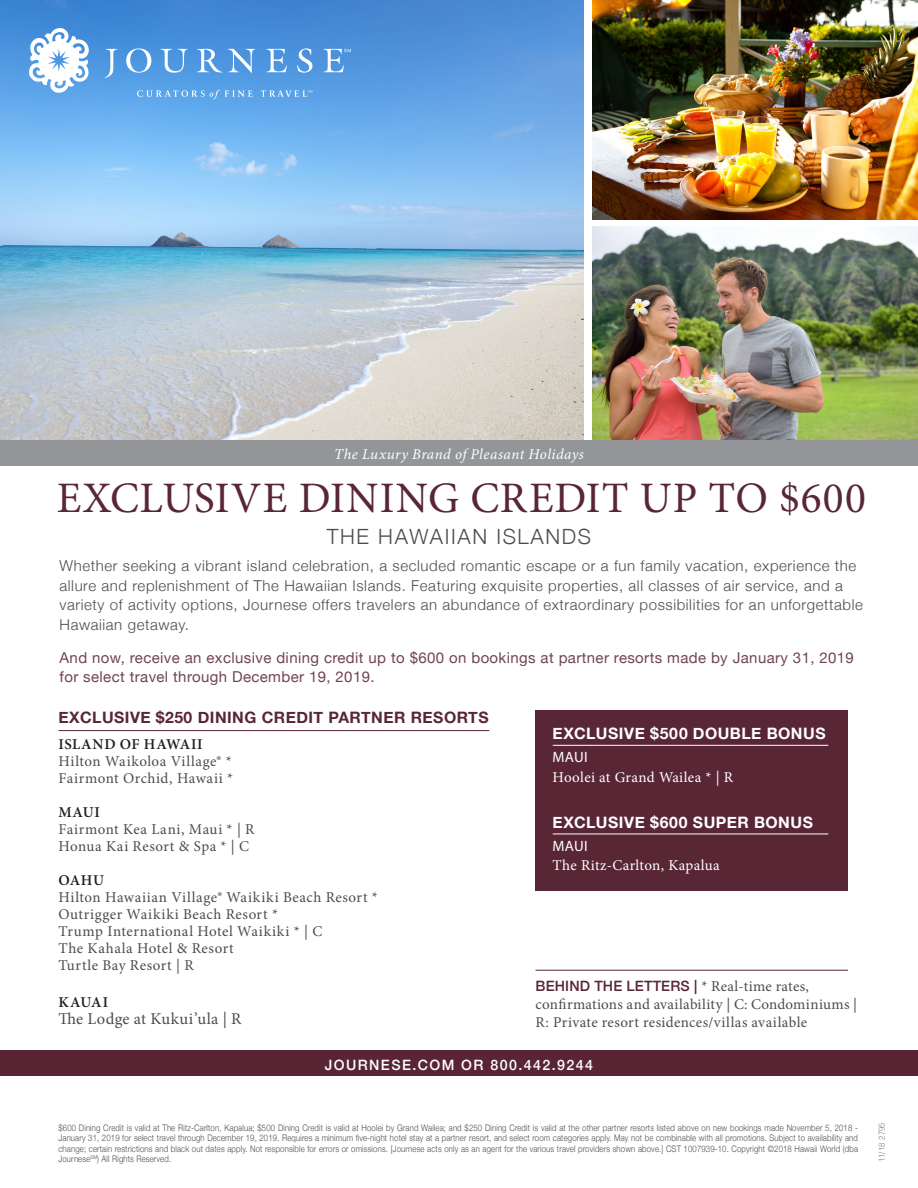
<style>
.page{position:relative;width:918px;height:1188px;background:#fff}
.page>*{position:absolute;margin:0;border:0;box-sizing:border-box;transform-origin:0 0}
.t1{font:43.5px "Minion Pro";letter-spacing:.02em;color:#592636}
.t2{font:300 21px "Helvetica Neue";letter-spacing:.08em;color:#4b4c4d}
.CTA{font:16.5px "Minion Pro";letter-spacing:.025em;color:#4b4c4d}
.Insider_tip_header{font:700 15.75px "Helvetica Neue";letter-spacing:.03em;color:#fff}
.CTA-2{font:700 15.75px "Helvetica Neue";letter-spacing:.03em;color:#592636}
.CTA-3{font:300 15px/19.5px "Helvetica Neue";letter-spacing:.04em;color:#4b4c4d}
.CTA-4{font:15px/18px "Minion Pro";letter-spacing:.03em;color:#4b4c4d}
.t3{font:15px/19.5px "Helvetica Neue";letter-spacing:.025em;color:#71454e}
.Insider_tip_header-2{font:15px/19.5px "Minion Pro";letter-spacing:.02em;color:#fff}
.t4{font:italic 15px "Minion Pro";letter-spacing:.03em;color:#fff}
.CTA-5{font:600 15px "Minion Pro";letter-spacing:.045em;color:#231f20}
.CTA-6{font:500 14.25px "Helvetica Neue";letter-spacing:.01em;color:#592636}
.CTA-7{font:500 14.25px "Helvetica Neue";letter-spacing:.1em;color:#fff}
.DISCLAIMER{font:300 9px/10.5px "Helvetica Neue";letter-spacing:.02em;color:#4b4c4d;text-align:justify;scale:.86 1}
.DISCLAIMER-2{font:300 8.7px "Helvetica";letter-spacing:.02em;color:#808285;scale:.9 1}
.s1{font-family:"Myriad Pro"}
.s2{font-family:"Minion Pro";font-weight:400;font-size:15px;color:#4b4c4d}
</style>
<div class="page">
<img style="left:0;top:0;width:584px;height:440px">
<div style="left:0;top:1050px;width:918px;height:26px;background:#592535"></div>
<svg style="left:29px;top:28px;width:60px;height:65px"></svg>
<svg style="left:105px;top:49px;width:13px;height:29px"></svg>
<svg style="left:126px;top:48px;width:25px;height:25px"></svg>
<svg style="left:160px;top:49px;width:28px;height:24px"></svg>
<svg style="left:197px;top:49px;width:25px;height:24px"></svg>
<svg style="left:228px;top:49px;width:27px;height:24px"></svg>
<svg style="left:266px;top:49px;width:21px;height:23px"></svg>
<svg style="left:297px;top:48px;width:15px;height:25px"></svg>
<svg style="left:137px;top:90px;width:116px;height:9px"></svg>
<svg style="left:323px;top:49px;width:28px;height:23px"></svg>
<svg style="left:261px;top:90px;width:51px;height:7px"></svg>
<img style="left:592px;top:0;width:326px;height:219px">
<img style="left:592px;top:226px;width:326px;height:214px">
<div style="left:0;top:440px;width:918px;height:26px;background:#939598"></div>
<hr style="left:58px;top:730px;width:431px;height:1px;background:#592535">
<div style="left:536px;top:710px;width:312px;height:181px;background:#592636"></div>
<hr style="left:553px;top:745px;width:275px;height:1px;background:#fff">
<hr style="left:553px;top:834px;width:275px;height:1px;background:#fff">
<hr style="left:536px;top:970px;width:312px;height:1px;background:#592535">
<p class="t4" style="left:334px;top:444px;width:251px">The Luxury Brand of Pleasant Holidays</p>
<p class="t1" style="left:57px;top:469px;width:811px">EXCLUSIVE DINING CREDIT UP TO $600</p>
<p class="t2" style="left:327px;top:520px;width:266px">THE HAWAIIAN ISLANDS</p>
<p class="CTA-3" style="left:60px;top:555px;width:805px">Whether seeking a vibrant island celebration, a secluded romantic escape or a fun family vacation, experience the allure and replenishment of The Hawaiian Islands. Featuring exquisite properties, all classes of air service, and a variety of activity options, Journese offers travelers an abundance of extraordinary possibilities for an unforgettable Hawaiian getaway.</p>
<p class="t3" style="left:60px;top:648px;width:796px">And now, receive an exclusive dining credit up to $600 on bookings at partner resorts made by January 31, 2019 for select travel through December 19, 2019.</p>
<p class="CTA-2" style="left:58px;top:705px;width:432px">EXCLUSIVE $250 DINING CREDIT PARTNER RESORTS</p>
<p class="CTA-5" style="left:58px;top:735px;width:146px">ISLAND OF HAWAII</p>
<p class="CTA-4" style="left:58px;top:752px;width:175px">Hilton Waikoloa Village® *</p>
<p class="CTA-4" style="left:58px;top:769px;width:176px">Fairmont Orchid, Hawaii *</p>
<p class="CTA-5" style="left:58px;top:803px;width:43px">MAUI</p>
<p class="CTA-4" style="left:58px;top:820px;width:198px">Fairmont Kea Lani, Maui * | R</p>
<p class="CTA-4" style="left:58px;top:837px;width:192px">Honua Kai Resort &amp; Spa * | C</p>
<p class="CTA-5" style="left:58px;top:871px;width:47px">OAHU</p>
<p class="CTA-4" style="left:58px;top:888px;width:321px">Hilton Hawaiian Village® Waikiki Beach Resort *</p>
<p class="CTA-4" style="left:58px;top:905px;width:221px">Outrigger Waikiki Beach Resort *</p>
<p class="CTA-4" style="left:58px;top:922px;width:265px">Trump International Hotel Waikiki * | C</p>
<p class="CTA-4" style="left:58px;top:939px;width:177px">The Kahala Hotel &amp; Resort</p>
<p class="CTA-4" style="left:58px;top:956px;width:137px">Turtle Bay Resort | R</p>
<p class="CTA-5" style="left:59px;top:993px;width:51px">KAUAI</p>
<p class="CTA" style="left:58px;top:1008px;width:185px">The Lodge at Kukui’ula | R</p>
<p class="Insider_tip_header" style="left:553px;top:721px;width:274px">EXCLUSIVE $500 DOUBLE BONUS</p>
<p class="Insider_tip_header-2" style="left:553px;top:748px;width:182px"><span class="s1">MAUI<br></span>Hoolei at Grand Wailea * | R</p>
<p class="Insider_tip_header" style="left:553px;top:810px;width:262px">EXCLUSIVE $600 SUPER BONUS</p>
<p class="Insider_tip_header-2" style="left:553px;top:836px;width:169px"><span class="s1">MAUI<br></span>The Ritz-Carlton, Kapalua</p>
<p class="CTA-6" style="left:536px;top:974px;width:275px">BEHIND THE LETTERS | <span class="s2">* Real-time rates,</span></p>
<p class="CTA-4" style="left:536px;top:995px;width:323px">confirmations and availability | C: Condominiums |<br>R: Private resort residences/villas available</p>
<p class="CTA-7" style="left:325px;top:1054px;width:270px">JOURNESE.COM OR 800.442.9244</p>
<p class="DISCLAIMER" style="left:58px;top:1122px;width:931px">$600 Dining Credit is valid at The Ritz-Carlton, Kapalua; $500 Dining Credit is valid at Hoolei by Grand Wailea; and $250 Dining Credit is valid at the other partner resorts listed above on new bookings made November 5, 2018 - January 31, 2019 for select travel through December 19, 2019. Requires a minimum five-night hotel stay at a partner resort, and select room categories apply. May not be combinable with all promotions. Subject to availability and change; certain restrictions and black out dates apply. Not responsible for errors or omissions. [Journese acts only as an agent for the various travel providers shown above.] CST 1007939-10. Copyright ©2018 Hawaii World (dba Journese<sup>SM</sup>) All Rights Reserved.</p>
<p class="DISCLAIMER-2" style="left:875px;top:1162px;width:46px;rotate:-90deg">11/18 2795</p>
</div>
